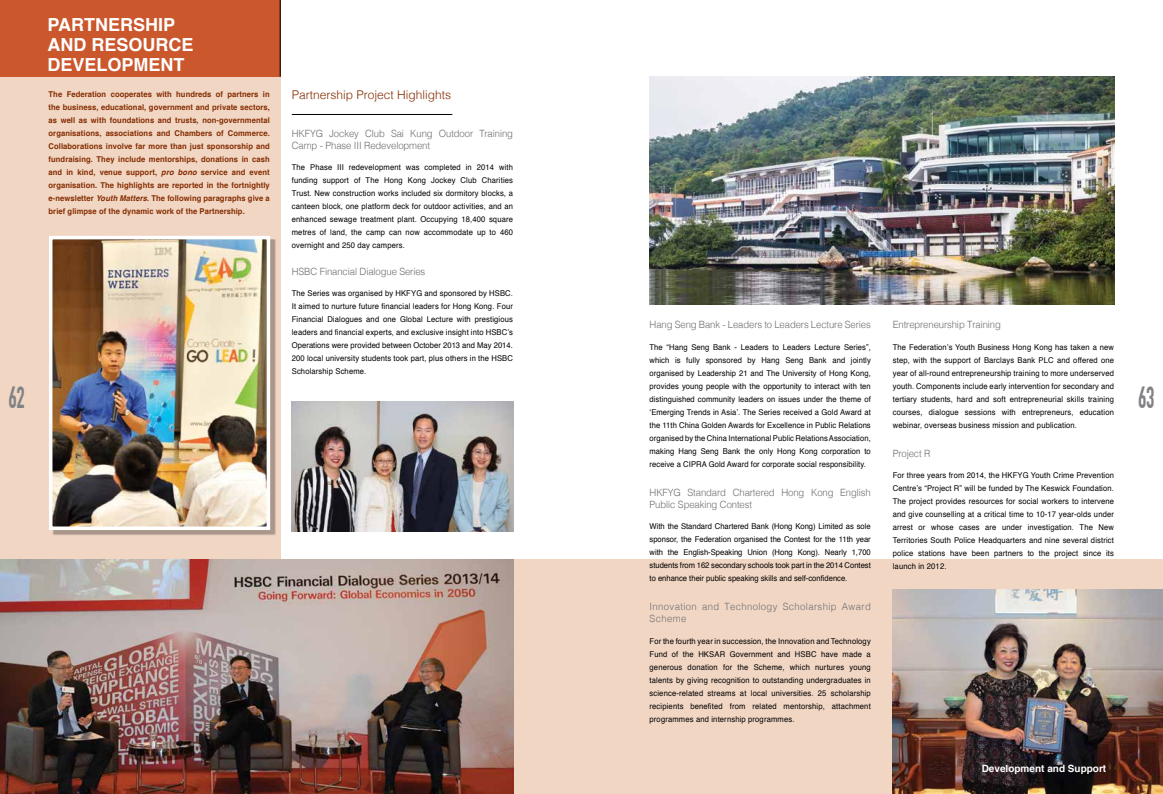
<style>
.page{position:relative;width:1163px;height:794px;background:#fff}
.page>*{position:absolute;margin:0;border:0;box-sizing:border-box;transform-origin:0 0}
.t1{font:700 30px "DIN Condensed";color:#808285;scale:.75 1}
.t2{font:700 18px/20px "Helvetica";color:#fff}
.t3{font:300 12px "Helvetica";color:#842c00}
.t4{font:300 10px/12px "Helvetica";letter-spacing:-.01em;color:#6d6e71;scale:.95 1}
.t5{font:300 10px/12px "Helvetica";letter-spacing:.04em;color:#6d6e71;scale:.95 1}
.t6{font:700 10px "Helvetica";color:#fff}
.t7{font:8px/13px "Helvetica";letter-spacing:.02em;color:#000;text-align:justify;scale:.95 1}
.t8{font:700 8px/13px "Helvetica";letter-spacing:.01em;color:#842c00;text-align:justify;scale:.95 1}
.s1{font-style:italic}
</style>
<div class="page">
<div style="left:0;top:55px;width:281px;height:739px;background:#f1d6c4"></div>
<div style="left:0;top:560px;width:1162px;height:234px;background:#f1d6c4"></div>
<div style="left:0;top:0;width:280px;height:77px;background:#cb572c"></div>
<img style="left:649px;top:77px;width:465px;height:227px">
<img style="left:292px;top:402px;width:221px;height:129px">
<img style="left:0;top:560px;width:513px;height:234px">
<img style="left:892px;top:590px;width:270px;height:204px">
<div style="left:52px;top:239px;width:223px;height:296px;background:#000;opacity:.3"></div>
<img style="left:54px;top:241px;width:211px;height:284px">
<div style="left:49px;top:236px;width:221px;height:294px;border:4px solid #fff"></div>
<hr style="left:292px;top:114px;width:160px;height:1px;background:#000">
<hr style="left:280px;top:0;width:1px;height:77px;background:#000">
<h2 class="t2" style="left:47px;top:14px;width:147px">PARTNERSHIP<br>AND RESOURCE<br>DEVELOPMENT</h2>
<h3 class="t3" style="left:292px;top:85px;width:161px">Partnership Project Highlights</h3>
<p class="t4" style="left:292px;top:127px;width:234px">HKFYG Jockey Club Sai Kung Outdoor Training<br>Camp - Phase III Redevelopment</p>
<p class="t7" style="left:292px;top:161px;width:234px">The Phase III redevelopment was completed in 2014 with funding support of The Hong Kong Jockey Club Charities Trust. New construction works included six dormitory blocks, a canteen block, one platform deck for outdoor activities, and an enhanced sewage treatment plant. Occupying 18,400 square metres of land, the camp can now accommodate up to 460 overnight and 250 day campers.</p>
<p class="t4" style="left:292px;top:264px;width:142px">HSBC Financial Dialogue Series</p>
<p class="t7" style="left:292px;top:287px;width:234px">The Series was organised by HKFYG and sponsored by HSBC.<br>It aimed to nurture future financial leaders for Hong Kong. Four Financial Dialogues and one Global Lecture with prestigious leaders and financial experts, and exclusive insight into HSBC’s Operations were provided between October 2013 and May 2014.<br>200 local university students took part, plus others in the HSBC Scholarship Scheme.</p>
<p class="t8" style="left:49px;top:87px;width:234px">The Federation cooperates with hundreds of partners in the business, educational, government and private sectors, as well as with foundations and trusts, non-governmental organisations, associations and Chambers of Commerce.<br>Collaborations involve far more than just sponsorship and fundraising. They include mentorships, donations in cash and in kind, venue support, <span class="s1">pro bono</span> service and event organisation. The highlights are reported in the fortnightly e-newsletter <span class="s1">Youth Matters</span>. The following paragraphs give a brief glimpse of the dynamic work of the Partnership.</p>
<p class="t4" style="left:649px;top:318px;width:234px">Hang Seng Bank - Leaders to Leaders Lecture Series</p>
<p class="t7" style="left:649px;top:341px;width:234px">The “Hang Seng Bank - Leaders to Leaders Lecture Series”, which is fully sponsored by Hang Seng Bank and jointly organised by Leadership 21 and The University of Hong Kong, provides young people with the opportunity to interact with ten distinguished community leaders on issues under the theme of ‘Emerging Trends in Asia’. The Series received a Gold Award at the 11th China Golden Awards for Excellence in Public Relations organised by the China International Public Relations Association, making Hang Seng Bank the only Hong Kong corporation to receive a CIPRA Gold Award for corporate social responsibility.</p>
<p class="t4" style="left:649px;top:485px;width:234px">HKFYG Standard Chartered Hong Kong English<br>Public Speaking Contest</p>
<p class="t7" style="left:649px;top:520px;width:234px">With the Standard Chartered Bank (Hong Kong) Limited as sole sponsor, the Federation organised the Contest for the 11th year with the English-Speaking Union (Hong Kong). Nearly 1,700 students from 162 secondary schools took part in the 2014 Contest to enhance their public speaking skills and self-confidence.</p>
<p class="t5" style="left:649px;top:600px;width:234px">Innovation and Technology Scholarship Award<br>Scheme</p>
<p class="t7" style="left:649px;top:635px;width:234px">For the fourth year in succession, the Innovation and Technology Fund of the HKSAR Government and HSBC have made a generous donation for the Scheme, which nurtures young talents by giving recognition to outstanding undergraduates in science-related streams at local universities. 25 scholarship recipients benefited from related mentorship, attachment programmes and internship programmes.</p>
<p class="t4" style="left:892px;top:318px;width:115px">Entrepreneurship Training</p>
<p class="t7" style="left:892px;top:341px;width:234px">The Federation’s Youth Business Hong Kong has taken a new step, with the support of Barclays Bank PLC and offered one year of all-round entrepreneurship training to more underserved youth. Components include early intervention for secondary and tertiary students, hard and soft entrepreneurial skills training courses, dialogue sessions with entrepreneurs, education webinar, overseas business mission and publication.</p>
<p class="t4" style="left:892px;top:446px;width:41px">Project R</p>
<p class="t7" style="left:892px;top:469px;width:234px">For three years from 2014, the HKFYG Youth Crime Prevention Centre’s “Project R” will be funded by The Keswick Foundation.<br>The project provides resources for social workers to intervene and give counselling at a critical time to 10-17 year-olds under arrest or whose cases are under investigation. The New Territories South Police Headquarters and nine several district police stations have been partners to the project since its launch in 2012.</p>
<h1 class="t1" style="left:8px;top:379px;width:23px">62</h1>
<h1 class="t1" style="left:1137px;top:379px;width:23px">63</h1>
<p class="t6" style="left:981px;top:760px;width:126px">Development and Support</p>
</div>
